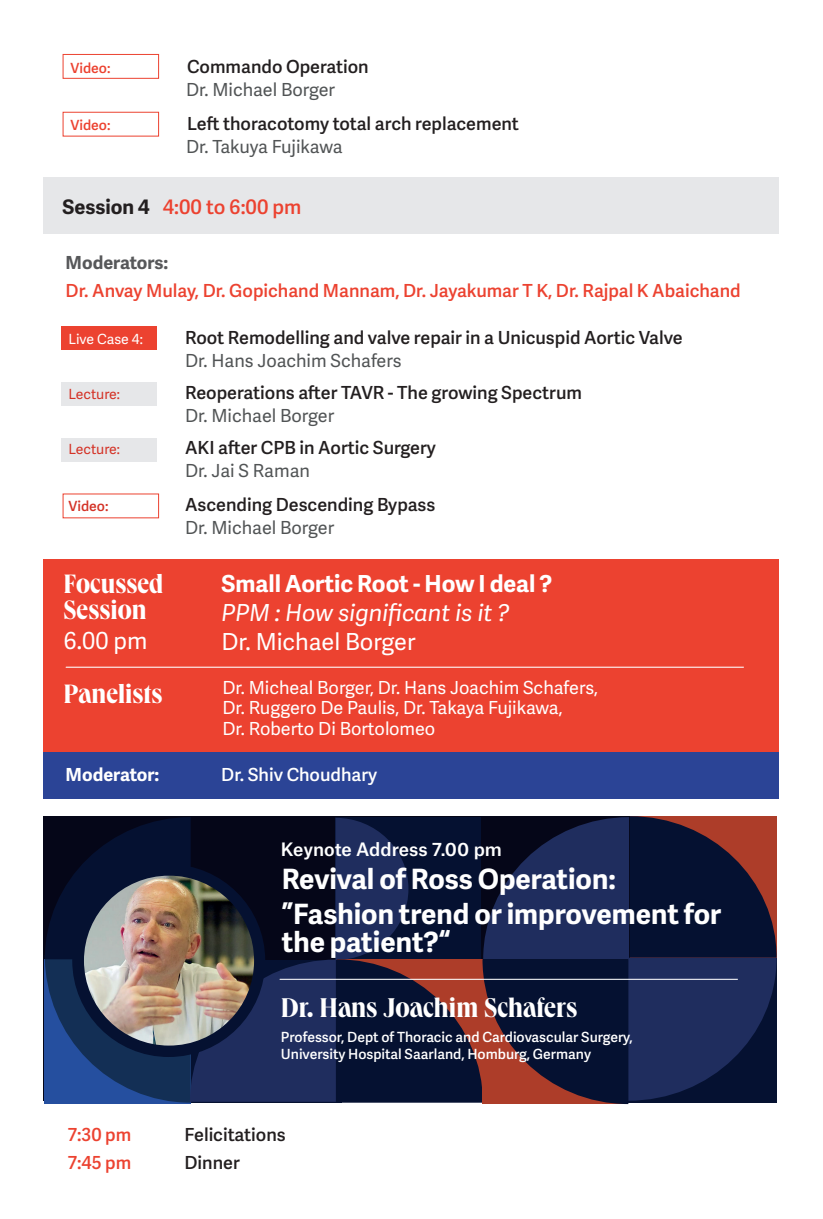
<style>
.page{position:relative;width:823px;height:1219px;background:#fff}
.page>*{position:absolute;margin:0;border:0;box-sizing:border-box;transform-origin:0 0}
.t1{font:700 28px/34.6px "Adelle Sans EXT";color:#fff}
.t2{font:700 28px "Queens Condensed";color:#fff}
.t3{font:700 27.4px/25.6px "Queens Condensed";color:#fff}
.t4{font:700 23.4px "Adelle Sans EXT";color:#fff}
.t5{font:italic 23.4px "Adelle Sans EXT";color:#fff}
.t6{font:23.4px "Adelle Sans EXT";color:#fff}
.t7{font:600 20px "Adelle Sans EXT";color:#ec4230}
.t8{font:600 18px "Adelle Sans EXT";color:#231f20}
.t9{font:18px "Adelle Sans EXT";color:#515455}
.t10{font:18px/20.8px "Adelle Sans EXT";color:#fff}
.t11{font:600 18px "Adelle Sans EXT";color:#ec4230}
.t12{font:600 18px "Adelle Sans EXT";color:#fff}
.t13{font:700 18px "Adelle Sans EXT";color:#57585a}
.t14{font:700 18px "Adelle Sans EXT";color:#fff}
.t15{font:500 17.6px "Atlas Grotesk";color:#fff}
.t16{font:600 14px/16.8px "Adelle Sans EXT";color:#fff}
.t17{font:14px "Adelle Sans EXT";letter-spacing:-.005em;color:#d43327}
.t18{font:600 14px "Adelle Sans EXT";color:#ec4230}
.t19{font:14px "Adelle Sans EXT";color:#fff}
.t20{font:600 14px "Adelle Sans EXT";color:#d43327}
.s1{font-weight:700;color:#231f20}
</style>
<div class="page">
<svg style="left:45px;top:816px;width:731px;height:288px;background:#1b1e3f"></svg>
<div style="left:62px;top:54px;width:97px;height:25px;border:1px solid #ec4230"></div>
<div style="left:62px;top:112px;width:97px;height:25px;border:1px solid #ec4230"></div>
<div style="left:44px;top:560px;width:734px;height:194px;background:#ec4230"></div>
<div style="left:44px;top:752px;width:734px;height:47px;background:#2b4496"></div>
<div style="left:44px;top:178px;width:734px;height:56px;background:#e6e7e9"></div>
<div style="left:61px;top:326px;width:95px;height:24px;background:#ec4230"></div>
<div style="left:61px;top:438px;width:95px;height:24px;background:#e6e7e9"></div>
<div style="left:61px;top:382px;width:95px;height:23px;background:#e6e7e9"></div>
<hr style="left:66px;top:667px;width:677px;height:1px;background:#fff">
<hr style="left:279px;top:979px;width:458px;height:1px;background:#fff">
<div style="left:72px;top:864px;width:193px;height:193px;background:#051131;border-radius:50%"></div>
<img style="left:84px;top:876px;width:170px;height:170px;border-radius:85px">
<p class="t18" style="left:70px;top:57px;width:42px">Video:</p>
<p class="t8" style="left:187px;top:52px;width:183px">Commando Operation</p>
<p class="t9" style="left:186px;top:75px;width:150px">Dr. Michael Borger</p>
<p class="t18" style="left:70px;top:114px;width:42px">Video:</p>
<p class="t8" style="left:187px;top:110px;width:333px">Left thoracotomy total arch replacement</p>
<p class="t9" style="left:186px;top:133px;width:158px">Dr. Takuya Fujikawa</p>
<p class="t7" style="left:62px;top:190px;width:240px"><span class="s1">Session 4</span> 4:00 to 6:00 pm</p>
<p class="t13" style="left:66px;top:248px;width:104px">Moderators:</p>
<p class="t11" style="left:66px;top:276px;width:676px">Dr. Anvay Mulay, Dr. Gopichand Mannam, Dr. Jayakumar T K, Dr. Rajpal K Abaichand</p>
<p class="t19" style="left:68px;top:328px;width:76px">Live Case 4:</p>
<p class="t8" style="left:185px;top:323px;width:499px">Root Remodelling and valve repair in a Unicuspid Aortic Valve</p>
<p class="t9" style="left:185px;top:346px;width:218px">Dr. Hans Joachim Schafers</p>
<p class="t17" style="left:68px;top:383px;width:53px">Lecture:</p>
<p class="t8" style="left:185px;top:378px;width:398px">Reoperations after TAVR - The growing Spectrum</p>
<p class="t9" style="left:185px;top:401px;width:151px">Dr. Michael Borger</p>
<p class="t17" style="left:68px;top:438px;width:53px">Lecture:</p>
<p class="t8" style="left:185px;top:433px;width:252px">AKI after CPB in Aortic Surgery</p>
<p class="t9" style="left:185px;top:456px;width:126px">Dr. Jai S Raman</p>
<p class="t20" style="left:68px;top:495px;width:42px">Video:</p>
<p class="t8" style="left:185px;top:491px;width:251px">Ascending Descending Bypass</p>
<p class="t9" style="left:185px;top:514px;width:151px">Dr. Michael Borger</p>
<p class="t4" style="left:221px;top:564px;width:332px">Small Aortic Root - How I deal ?</p>
<p class="t5" style="left:221px;top:594px;width:289px">PPM : How significant is it ?</p>
<p class="t6" style="left:221px;top:623px;width:195px">Dr. Michael Borger</p>
<p class="t10" style="left:222px;top:676px;width:377px">Dr. Micheal Borger, Dr. Hans Joachim Schafers,<br>Dr. Ruggero De Paulis, Dr. Takaya Fujikawa,<br>Dr. Roberto Di Bortolomeo</p>
<h2 class="t3" style="left:64px;top:570px;width:101px">Focussed<br>Session</h2>
<p class="t6" style="left:64px;top:622px;width:85px">6.00 pm</p>
<h2 class="t3" style="left:64px;top:680px;width:100px">Panelists</h2>
<p class="t14" style="left:66px;top:760px;width:95px">Moderator:</p>
<p class="t12" style="left:221px;top:760px;width:157px">Dr. Shiv Choudhary</p>
<p class="t15" style="left:280px;top:834px;width:223px">Keynote Address 7.00 pm</p>
<h1 class="t1" style="left:282px;top:860px;width:440px">Revival of Ross Operation: ”Fashion trend or improvement for</h1>
<h1 class="t1" style="left:282px;top:922px;width:170px">the patient?“</h1>
<h1 class="t2" style="left:281px;top:990px;width:298px">Dr. Hans Joachim Schafers</h1>
<p class="t16" style="left:281px;top:1028px;width:353px">Professor, Dept of Thoracic and Cardiovascular Surgery,<br>University Hospital Saarland, Homburg, Germany</p>
<p class="t11" style="left:68px;top:1120px;width:65px">7:30 pm</p>
<p class="t8" style="left:184px;top:1120px;width:103px">Felicitations</p>
<p class="t11" style="left:68px;top:1148px;width:65px">7:45 pm</p>
<p class="t8" style="left:184px;top:1148px;width:57px">Dinner</p>
</div>
